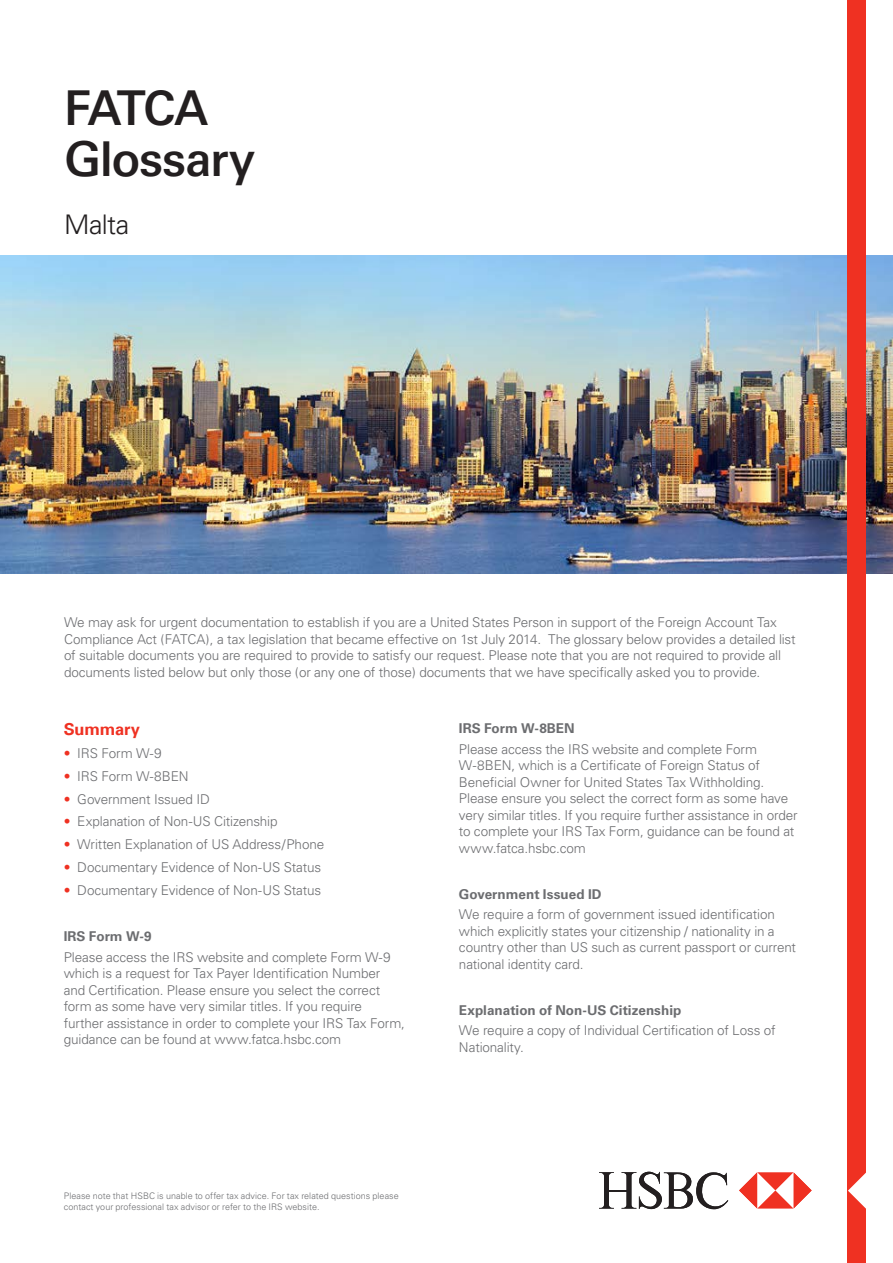
<style>
.page{position:relative;width:893px;height:1263px;background:#fff}
.page>*{position:absolute;margin:0;border:0;box-sizing:border-box;transform-origin:0 0}
.t1{font:600 48px/51px "Univers";letter-spacing:-.035em;color:#231f20}
.t2{font:300 27px "Univers";letter-spacing:-.02em;color:#231f20}
.t3{font:700 16.5px "Univers Com 65";letter-spacing:-.01em;color:#ef3122}
.t4{font:300 13.5px/16.5px "Univers";letter-spacing:-.01em;color:#6c6d70}
.t5{font:700 13.5px "Univers";color:#6c6d70}
.t6{font:300 9px/10.5px "Univers";letter-spacing:.005em;color:#6c6d70}
.s1{color:#ef3122}
</style>
<div class="page">
<img style="left:0;top:255px;width:893px;height:319px">
<div style="left:848px;top:0;width:18px;height:1263px;background:#ef3122"></div>
<svg style="left:848px;top:1172px;width:18px;height:37px"></svg>
<svg style="left:599px;top:1172px;width:129px;height:37px"></svg>
<svg style="left:739px;top:1172px;width:73px;height:36px"></svg>
<h1 class="t1" style="left:64px;top:83px;width:193px">FATCA<br>Glossary</h1>
<h2 class="t2" style="left:64px;top:208px;width:67px">Malta</h2>
<p class="t4" style="left:64px;top:614px;width:733px">We may ask for urgent documentation to establish if you are a United States Person in support of the Foreign Account Tax Compliance Act (FATCA), a tax legislation that became effective on 1st July 2014. The glossary below provides a detailed list of suitable documents you are required to provide to satisfy our request. Please note that you are not required to provide all documents listed below but only those (or any one of those) documents that we have specifically asked you to provide.</p>
<p class="t3" style="left:64px;top:719px;width:78px">Summary</p>
<p class="t4" style="left:64px;top:745px;width:99px"><span class="s1">•</span> IRS Form W-9</p>
<p class="t4" style="left:64px;top:768px;width:126px"><span class="s1">•</span> IRS Form W-8BEN</p>
<p class="t4" style="left:64px;top:790px;width:148px"><span class="s1">•</span> Government Issued ID</p>
<p class="t4" style="left:64px;top:813px;width:215px"><span class="s1">•</span> Explanation of Non-US Citizenship</p>
<p class="t4" style="left:64px;top:836px;width:262px"><span class="s1">•</span> Written Explanation of US Address/Phone</p>
<p class="t4" style="left:64px;top:859px;width:259px"><span class="s1">•</span> Documentary Evidence of Non-US Status</p>
<p class="t4" style="left:64px;top:882px;width:259px"><span class="s1">•</span> Documentary Evidence of Non-US Status</p>
<p class="t5" style="left:64px;top:928px;width:89px">IRS Form W-9</p>
<p class="t4" style="left:64px;top:948px;width:343px">Please access the IRS website and complete Form W-9 which is a request for Tax Payer Identification Number and Certification. Please ensure you select the correct form as some have very similar titles. If you require further assistance in order to complete your IRS Tax Form, guidance can be found at www.fatca.hsbc.com</p>
<p class="t6" style="left:64px;top:1191px;width:336px">Please note that HSBC is unable to offer tax advice. For tax related questions please contact your professional tax advisor or refer to the IRS website.</p>
<p class="t5" style="left:459px;top:720px;width:117px">IRS Form W-8BEN</p>
<p class="t4" style="left:459px;top:741px;width:340px">Please access the IRS website and complete Form W-8BEN, which is a Certificate of Foreign Status of Beneficial Owner for United States Tax Withholding.<br>Please ensure you select the correct form as some have very similar titles. If you require further assistance in order to complete your IRS Tax Form, guidance can be found at www.fatca.hsbc.com</p>
<p class="t5" style="left:459px;top:886px;width:144px">Government Issued ID</p>
<p class="t4" style="left:459px;top:906px;width:339px">We require a form of government issued identification which explicitly states your citizenship / nationality in a country other than US such as current passport or current national identity card.</p>
<p class="t5" style="left:459px;top:1002px;width:224px">Explanation of Non-US Citizenship</p>
<p class="t4" style="left:459px;top:1022px;width:318px">We require a copy of Individual Certification of Loss of<br>Nationality.</p>
</div>
